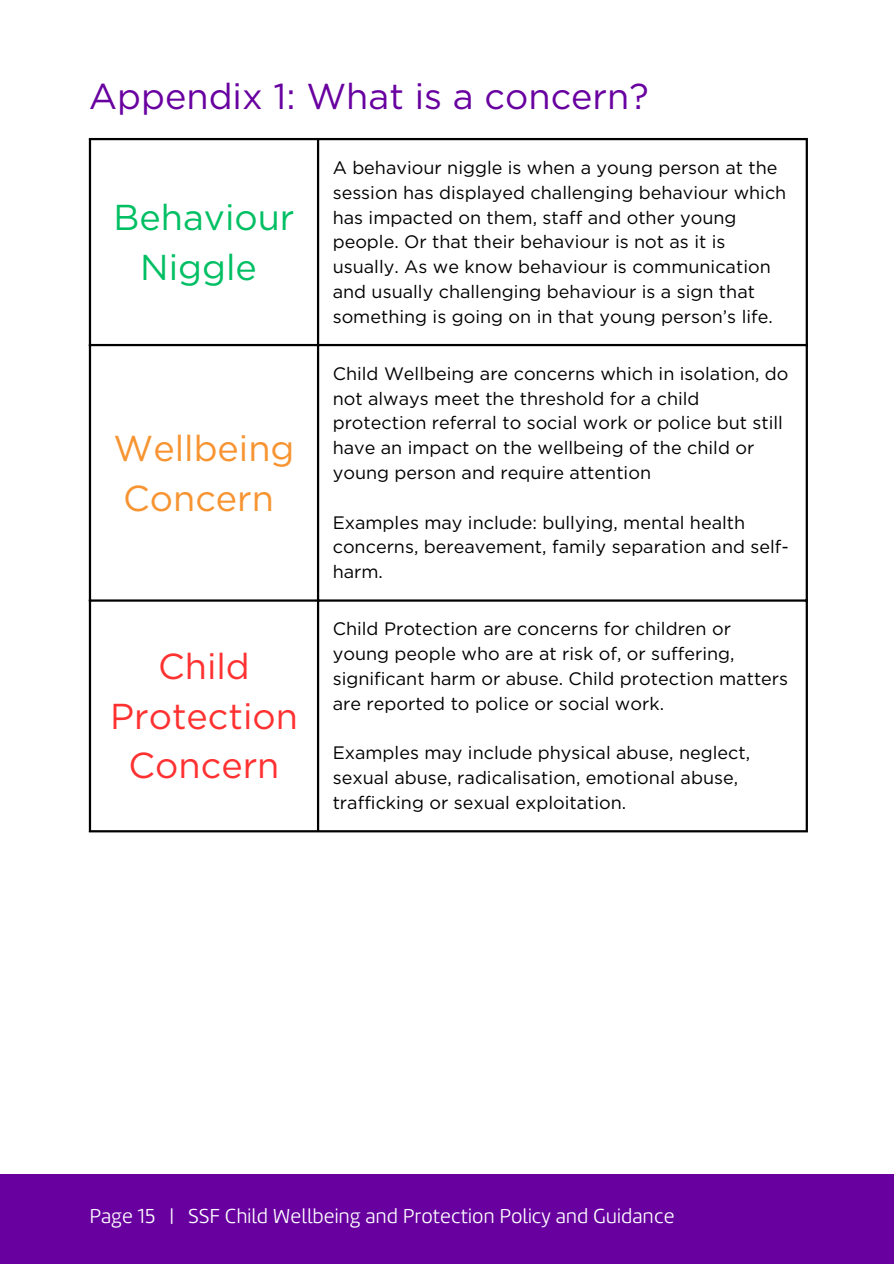
<style>
.page{position:relative;width:894px;height:1264px;background:#fff}
.page>*{position:absolute;margin:0;border:0;box-sizing:border-box;transform-origin:0 0}
.t1{font:36px "Gotham";color:#6800a0}
.t2{font:36px/49.5px "Gotham";color:#ff3131;text-align:center}
.t3{font:36px/49.5px "Gotham";color:#f79431}
.t4{font:36px/49.5px "Gotham";color:#00bf63;text-align:center}
.t5{font:21px "Amelia Rounded Light";color:#fff}
.t6{font:18px/24.8px "Gotham";color:#000}
</style>
<div class="page">
<hr style="left:89px;top:140px;width:2px;height:690px;background:#000">
<hr style="left:317px;top:140px;width:2px;height:690px;background:#000">
<hr style="left:805px;top:140px;width:2px;height:690px;background:#000">
<hr style="left:89px;top:138px;width:718px;height:2px;background:#000">
<hr style="left:89px;top:344px;width:718px;height:2px;background:#000">
<hr style="left:89px;top:599px;width:718px;height:2px;background:#000">
<hr style="left:89px;top:830px;width:718px;height:2px;background:#000">
<div style="left:0;top:1174px;width:893px;height:89px;background:#6800a0"></div>
<p class="t1" style="left:89px;top:74px;width:561px">Appendix 1: What is a concern?</p>
<h1 class="t4" style="left:113px;top:192px;width:182px">Behaviour<br>Niggle</h1>
<p class="t3" style="left:113px;top:423px;width:182px">Wellbeing<br>Concern</p>
<p class="t2" style="left:110px;top:641px;width:189px">Child<br>Protection<br>Concern</p>
<p class="t6" style="left:332px;top:155px;width:455px">A behaviour niggle is when a young person at the session has displayed challenging behaviour which has impacted on them, staff and other young people. Or that their behaviour is not as it is usually. As we know behaviour is communication and usually challenging behaviour is a sign that something is going on in that young person’s life.</p>
<p class="t6" style="left:332px;top:361px;width:457px">Child Wellbeing are concerns which in isolation, do not always meet the threshold for a child protection referral to social work or police but still have an impact on the wellbeing of the child or young person and require attention</p>
<p class="t6" style="left:332px;top:509px;width:457px">Examples may include: bullying, mental health concerns, bereavement, family separation and self&shy;harm.</p>
<p class="t6" style="left:332px;top:616px;width:457px">Child Protection are concerns for children or young people who are at risk of, or suffering, significant harm or abuse. Child protection matters are reported to police or social work.</p>
<p class="t6" style="left:332px;top:740px;width:419px">Examples may include physical abuse, neglect, sexual abuse, radicalisation, emotional abuse, trafficking or sexual exploitation.</p>
<p class="t5" style="left:89px;top:1207px;width:586px">Page 15 | SSF Child Wellbeing and Protection Policy and Guidance</p>
</div>
